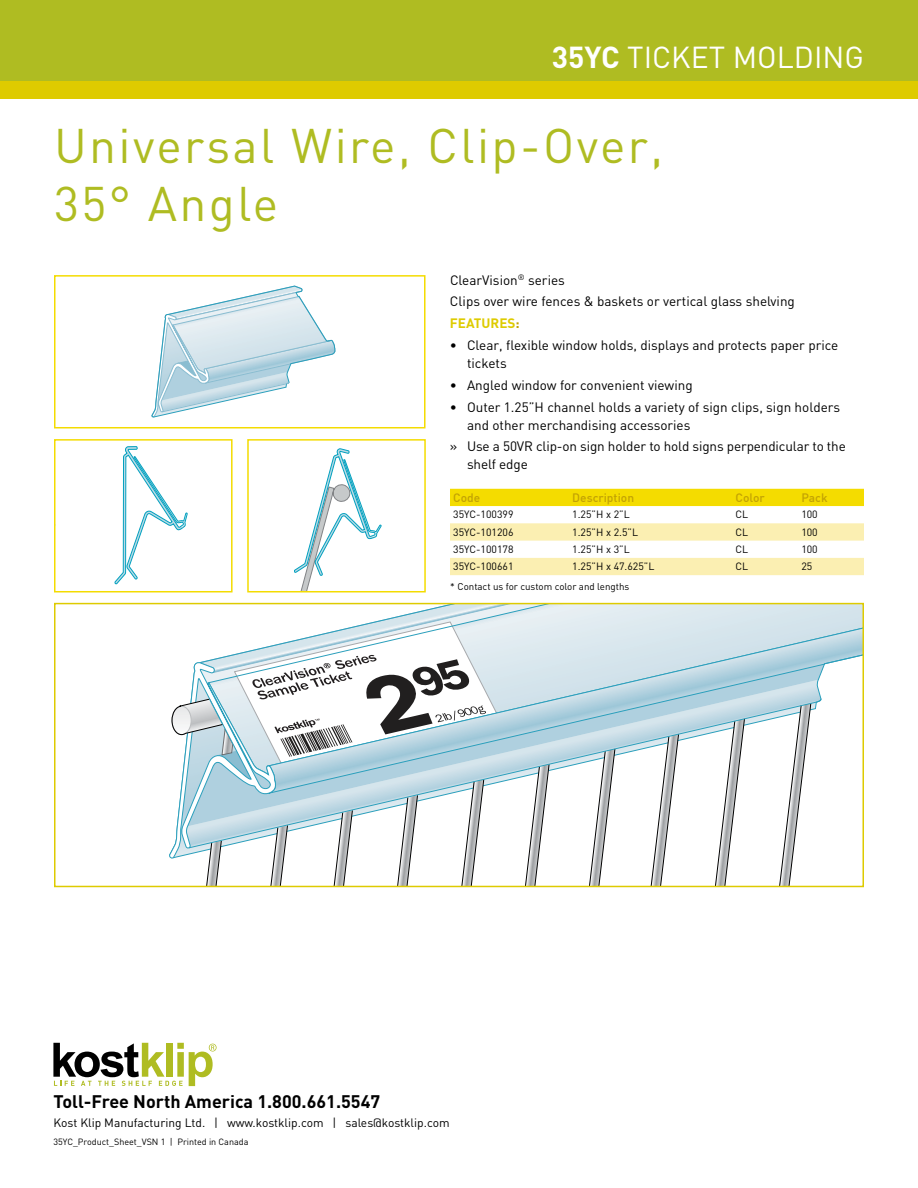
<style>
.page{position:relative;width:918px;height:1188px;background:#fff}
.page>*{position:absolute;margin:0;border:0;box-sizing:border-box;transform-origin:0 0}
.t1{font:48px/57.6px "DIN";letter-spacing:.05em;color:#afbc22}
.t2{font:30px "DIN";color:#fff}
.t3{font:700 18px "DIN";color:#000}
.t4{font:13.5px/18px "DIN";color:#000}
.t5{font:12px "DIN";color:#000}
.t6{font:500 12px "DIN";color:#c2a204}
.t7{font:10.5px "DIN";color:#000}
.t8{font:9.75px "DIN";color:#000}
.t9{font:9px "DIN";color:#000}
.s1{font-weight:700}
.s2{font-weight:700;color:#decb00}
.s3{font-weight:700;color:#c2a204}
</style>
<div class="page">
<div style="left:0;top:0;width:918px;height:99px;background:#afbc22"></div>
<div style="left:0;top:81px;width:918px;height:18px;background:#decb00"></div>
<svg style="left:53px;top:1043px;width:164px;height:43px"></svg>
<svg style="left:510px;top:606px;width:351px;height:92px;background:#cee1ea"></svg>
<svg style="left:525px;top:849px;width:205px;height:35px"></svg>
<svg style="left:779px;top:849px;width:15px;height:35px"></svg>
<svg style="left:510px;top:698px;width:312px;height:151px"></svg>
<svg style="left:169px;top:606px;width:341px;height:278px"></svg>
<div style="left:54px;top:603px;width:810px;height:284px;border:2px solid #decb00"></div>
<svg style="left:151px;top:286px;width:185px;height:132px"></svg>
<div style="left:54px;top:275px;width:372px;height:153px;border:2px solid #f4dc00"></div>
<svg style="left:294px;top:448px;width:88px;height:141px"></svg>
<div style="left:247px;top:439px;width:179px;height:153px;border:2px solid #f4dc00"></div>
<svg style="left:114px;top:446px;width:74px;height:139px"></svg>
<div style="left:54px;top:439px;width:179px;height:153px;border:2px solid #f4dc00"></div>
<div style="left:450px;top:489px;width:414px;height:17px;background:#f4dc00"></div>
<svg style="left:450px;top:523px;width:414px;height:52px"></svg>
<h2 class="t2" style="left:552px;top:38px;width:314px"><span class="s1">35YC</span> TICKET MOLDING</h2>
<h1 class="t1" style="left:54px;top:116px;width:611px">Universal Wire, Clip-Over,<br>35° Angle</h1>
<p class="t4" style="left:450px;top:269px;width:347px;line-height:21.8px">ClearVision<sup>®</sup> series<br>Clips over wire fences &amp; baskets or vertical glass shelving<br><span class="s2">FEATURES</span><span class="s3">:</span></p>
<p class="t4" style="left:467px;top:336px;width:373px;text-indent:-17px">• Clear, flexible window holds, displays and protects paper price tickets</p>
<p class="t4" style="left:450px;top:376px;width:244px">• Angled window for convenient viewing</p>
<p class="t4" style="left:467px;top:397px;width:375px;text-indent:-17px">• Outer 1.25”H channel holds a variety of sign clips, sign holders and other merchandising accessories</p>
<p class="t4" style="left:467px;top:437px;width:380px;text-indent:-17px">» Use a 50VR clip-on sign holder to hold signs perpendicular to the shelf edge</p>
<p class="t6" style="left:453px;top:490px;width:29px">Code</p>
<p class="t6" style="left:572px;top:490px;width:63px">Description</p>
<p class="t6" style="left:735px;top:490px;width:31px">Color</p>
<p class="t6" style="left:801px;top:490px;width:28px">Pack</p>
<p class="t7" style="left:453px;top:508px;width:62px">35YC-100399</p>
<p class="t7" style="left:572px;top:508px;width:59px">1.25”H x 2”L</p>
<p class="t7" style="left:735px;top:508px;width:14px">CL</p>
<p class="t7" style="left:801px;top:508px;width:18px">100</p>
<p class="t7" style="left:453px;top:525px;width:62px">35YC-101206</p>
<p class="t7" style="left:572px;top:525px;width:67px">1.25”H x 2.5”L</p>
<p class="t7" style="left:735px;top:525px;width:14px">CL</p>
<p class="t7" style="left:801px;top:525px;width:18px">100</p>
<p class="t7" style="left:453px;top:543px;width:62px">35YC-100178</p>
<p class="t7" style="left:572px;top:543px;width:59px">1.25”H x 3”L</p>
<p class="t7" style="left:735px;top:543px;width:14px">CL</p>
<p class="t7" style="left:801px;top:543px;width:18px">100</p>
<p class="t7" style="left:453px;top:560px;width:62px">35YC-100661</p>
<p class="t7" style="left:572px;top:560px;width:84px">1.25”H x 47.625”L</p>
<p class="t7" style="left:735px;top:560px;width:14px">CL</p>
<p class="t7" style="left:801px;top:560px;width:12px">25</p>
<p class="t8" style="left:450px;top:581px;width:181px">* Contact us for custom color and lengths</p>
<h3 class="t3" style="left:53px;top:1090px;width:328px">Toll-Free North America 1.800.661.5547</h3>
<p class="t5" style="left:53px;top:1115px;width:398px">Kost Klip Manufacturing Ltd. | www.kostklip.com | sales@kostklip.com</p>
<p class="t9" style="left:53px;top:1136px;width:197px">35YC_Product_Sheet_VSN 1 | Printed in Canada</p>
</div>
